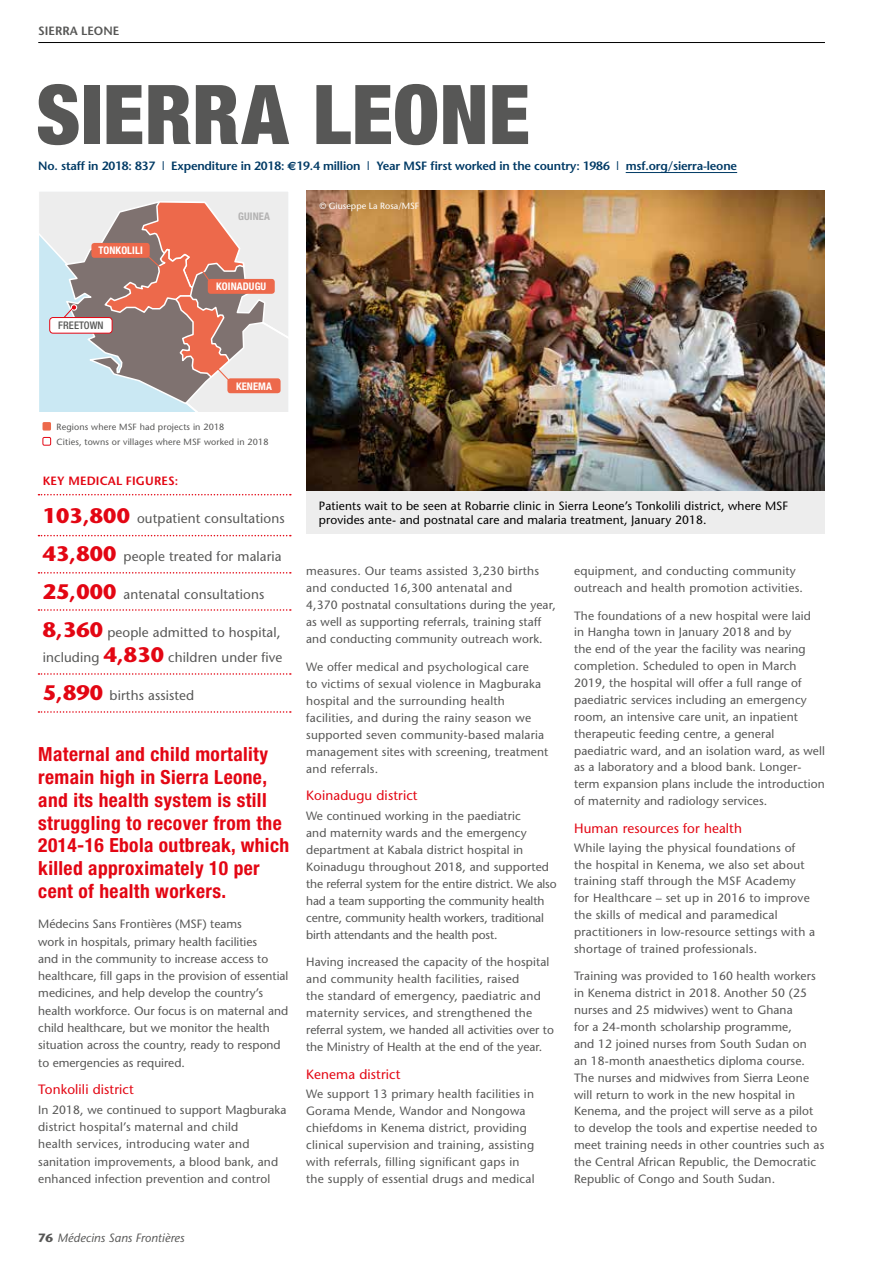
<style>
.page{position:relative;width:893px;height:1263px;background:#fff}
.page>*{position:absolute;margin:0;border:0;box-sizing:border-box;transform-origin:0 0}
.t1{font:900 condensed 82.5px "Helvetica Neue";letter-spacing:.005em;color:#575756}
.t2{font:700 condensed 19.5px/23px "Helvetica Neue";letter-spacing:.02em;color:#e30613}
.t3{font:13.5px/25.2px "Stone Sans";letter-spacing:.01em;color:#575756}
.t4{font:13.5px "Stone Sans";letter-spacing:.01em;color:#e30613}
.t5{font:12px/16.8px "Stone Sans";letter-spacing:.01em;color:#575756}
.t6{font:12px/17px "Stone Sans";letter-spacing:-.01em;color:#575756}
.t7{font:12px/13.5px "Stone Sans";letter-spacing:.01em;color:#000}
.t8{font:600 12px "Stone Sans";letter-spacing:-.015em;color:#003a65}
.t9{font:italic 12px "Stone Sans";letter-spacing:.005em;color:#575756}
.t10{font:600 12px "Stone Sans";letter-spacing:.01em;color:#e30613}
.t11{font:600 12px "Stone Sans";color:#575756}
.t12{font:700 condensed 10.5px "Helvetica Neue";letter-spacing:.01em;color:#fff}
.t13{font:500 condensed 10.5px "Helvetica Neue";letter-spacing:.01em;color:#575756}
.t14{font:700 condensed 10.5px "Helvetica Neue";letter-spacing:.01em;color:#b3b2b2}
.t15{font:9px/15px "Stone Sans";letter-spacing:.015em;color:#575756}
.t16{font:9px "Stone Sans";color:#fff}
.s1{font-family:"Euro Sans";font-weight:700}
.s2{font-weight:700;font-size:21px;color:#e30613}
.s3{font-weight:700;font-style:normal}
</style>
<div class="page">
<hr style="left:626px;top:172px;width:111px;height:1px;background:#003a65">
<svg style="left:38px;top:535px;width:253px;height:1px"></svg>
<svg style="left:38px;top:572px;width:253px;height:1px"></svg>
<svg style="left:38px;top:494px;width:253px;height:1px"></svg>
<svg style="left:38px;top:609px;width:253px;height:2px"></svg>
<svg style="left:38px;top:673px;width:253px;height:2px"></svg>
<img style="left:307px;top:191px;width:518px;height:300px">
<div style="left:306px;top:491px;width:519px;height:43px;background:#ededed"></div>
<svg style="left:38px;top:711px;width:253px;height:2px"></svg>
<svg style="left:39px;top:192px;width:249px;height:220px;background:#cab1ac"></svg>
<div style="left:43px;top:422px;width:8px;height:9px;background:#ed694b;border-radius:2px"></div>
<div style="left:43px;top:437px;width:8px;height:9px;border:1px solid #e30613;border-radius:2px"></div>
<div style="left:50px;top:317px;width:62px;height:16px;background:#fff;border-radius:3px"></div>
<div style="left:49px;top:317px;width:63px;height:17px;border:1px solid #e30613;border-radius:3px"></div>
<hr style="left:38px;top:42px;width:787px;height:1px;background:#000">
<p class="t11" style="left:38px;top:23px;width:83px">SIERRA LEONE</p>
<h1 class="t1" style="left:36px;top:64px;width:495px">SIERRA LEONE</h1>
<p class="t8" style="left:38px;top:158px;width:700px">No. staff in 2018: 837 | Expenditure in 2018: <span class="s1">d</span>19.4 million | Year MSF first worked in the country: 1986 | msf.org/sierra-leone</p>
<p class="t12" style="left:98px;top:244px;width:46px">TONKOLILI</p>
<p class="t13" style="left:58px;top:319px;width:47px">FREETOWN</p>
<p class="t14" style="left:238px;top:210px;width:33px">GUINEA</p>
<p class="t12" style="left:216px;top:280px;width:52px">KOINADUGU</p>
<p class="t16" style="left:320px;top:200px;width:101px">© Giuseppe La Rosa/MSF</p>
<p class="t12" style="left:236px;top:380px;width:37px">KENEMA</p>
<p class="t15" style="left:57px;top:419px;width:214px">Regions where MSF had projects in 2018<br>Cities, towns or villages where MSF worked in 2018</p>
<p class="t15" style="left:62px;top:419px;width:171px">Regions where MSF has projects<br>C ties, towns or villages where MSF works</p>
<p class="t10" style="left:43px;top:473px;width:137px">KEY MEDICAL FIGURES:</p>
<p class="t3" style="left:43px;top:506px;width:243px"><span class="s2">103,800</span> outpatient consultations</p>
<p class="t3" style="left:43px;top:544px;width:240px"><span class="s2">43,800</span> people treated for malaria</p>
<p class="t3" style="left:43px;top:582px;width:223px"><span class="s2">25,000</span> antenatal consultations</p>
<p class="t3" style="left:43px;top:620px;width:241px"><span class="s2">8,360</span> people admitted to hospital, including <span class="s2">4,830</span> children under five</p>
<p class="t3" style="left:43px;top:683px;width:153px"><span class="s2">5,890</span> births assisted</p>
<h2 class="t2" style="left:38px;top:742px;width:252px">Maternal and child mortality remain high in Sierra Leone, and its health system is still struggling to recover from the<br>2014-16 Ebola outbreak, which killed approximately 10 per cent of health workers.</h2>
<p class="t5" style="left:38px;top:915px;width:252px;line-height:17.2px">Médecins Sans Frontières (MSF) teams<br>work in hospitals, primary health facilities<br>and in the community to increase access to healthcare, fill gaps in the provision of essential medicines, and help develop the country’s health workforce. Our focus is on maternal and child healthcare, but we monitor the health situation across the country, ready to respond to emergencies as required.</p>
<p class="t4" style="left:38px;top:1081px;width:97px">Tonkolili district</p>
<p class="t5" style="left:38px;top:1101px;width:250px;line-height:17.2px">In 2018, we continued to support Magburaka district hospital’s maternal and child<br>health services, introducing water and sanitation improvements, a blood bank, and enhanced infection prevention and control</p>
<p class="t7" style="left:319px;top:499px;width:471px">Patients wait to be seen at Robarrie clinic in Sierra Leone’s Tonkolili district, where MSF provides ante- and postnatal care and malaria treatment, January 2018.</p>
<p class="t5" style="left:306px;top:562px;width:251px">measures. Our teams assisted 3,230 births and conducted 16,300 antenatal and<br>4,370 postnatal consultations during the year, as well as supporting referrals, training staff and conducting community outreach work.</p>
<p class="t5" style="left:306px;top:658px;width:244px">We offer medical and psychological care<br>to victims of sexual violence in Magburaka hospital and the surrounding health facilities, and during the rainy season we supported seven community-based malaria management sites with screening, treatment and referrals.</p>
<p class="t4" style="left:306px;top:787px;width:113px">Koinadugu district</p>
<p class="t6" style="left:306px;top:807px;width:252px">We continued working in the paediatric<br>and maternity wards and the emergency department at Kabala district hospital in Koinadugu throughout 2018, and supported the referral system for the entire district. We also had a team supporting the community health centre, community health workers, traditional birth attendants and the health post.</p>
<p class="t5" style="left:306px;top:953px;width:249px">Having increased the capacity of the hospital and community health facilities, raised<br>the standard of emergency, paediatric and maternity services, and strengthened the referral system, we handed all activities over to the Ministry of Health at the end of the year.</p>
<p class="t4" style="left:306px;top:1066px;width:96px">Kenema district</p>
<p class="t5" style="left:306px;top:1085px;width:230px">We support 13 primary health facilities in Gorama Mende, Wandor and Nongowa chiefdoms in Kenema district, providing clinical supervision and training, assisting with referrals, filling significant gaps in the supply of essential drugs and medical</p>
<p class="t5" style="left:574px;top:562px;width:230px">equipment, and conducting community outreach and health promotion activities.</p>
<p class="t5" style="left:574px;top:607px;width:252px">The foundations of a new hospital were laid<br>in Hangha town in January 2018 and by<br>the end of the year the facility was nearing completion. Scheduled to open in March 2019, the hospital will offer a full range of paediatric services including an emergency room, an intensive care unit, an inpatient therapeutic feeding centre, a general paediatric ward, and an isolation ward, as well as a laboratory and a blood bank. Longer&shy;term expansion plans include the introduction of maternity and radiology services.</p>
<p class="t4" style="left:574px;top:820px;width:169px">Human resources for health</p>
<p class="t5" style="left:574px;top:839px;width:243px">While laying the physical foundations of the hospital in Kenema, we also set about training staff through the MSF Academy<br>for Healthcare – set up in 2016 to improve the skills of medical and paramedical practitioners in low-resource settings with a shortage of trained professionals.</p>
<p class="t5" style="left:574px;top:968px;width:252px">Training was provided to 160 health workers in Kenema district in 2018. Another 50 (25 nurses and 25 midwives) went to Ghana<br>for a 24-month scholarship programme,<br>and 12 joined nurses from South Sudan on<br>an 18-month anaesthetics diploma course.<br>The nurses and midwives from Sierra Leone will return to work in the new hospital in Kenema, and the project will serve as a pilot to develop the tools and expertise needed to meet training needs in other countries such as the Central African Republic, the Democratic Republic of Congo and South Sudan.</p>
<p class="t9" style="left:38px;top:1230px;width:148px"><span class="s3">76</span> Médecins Sans Frontières</p>
</div>
